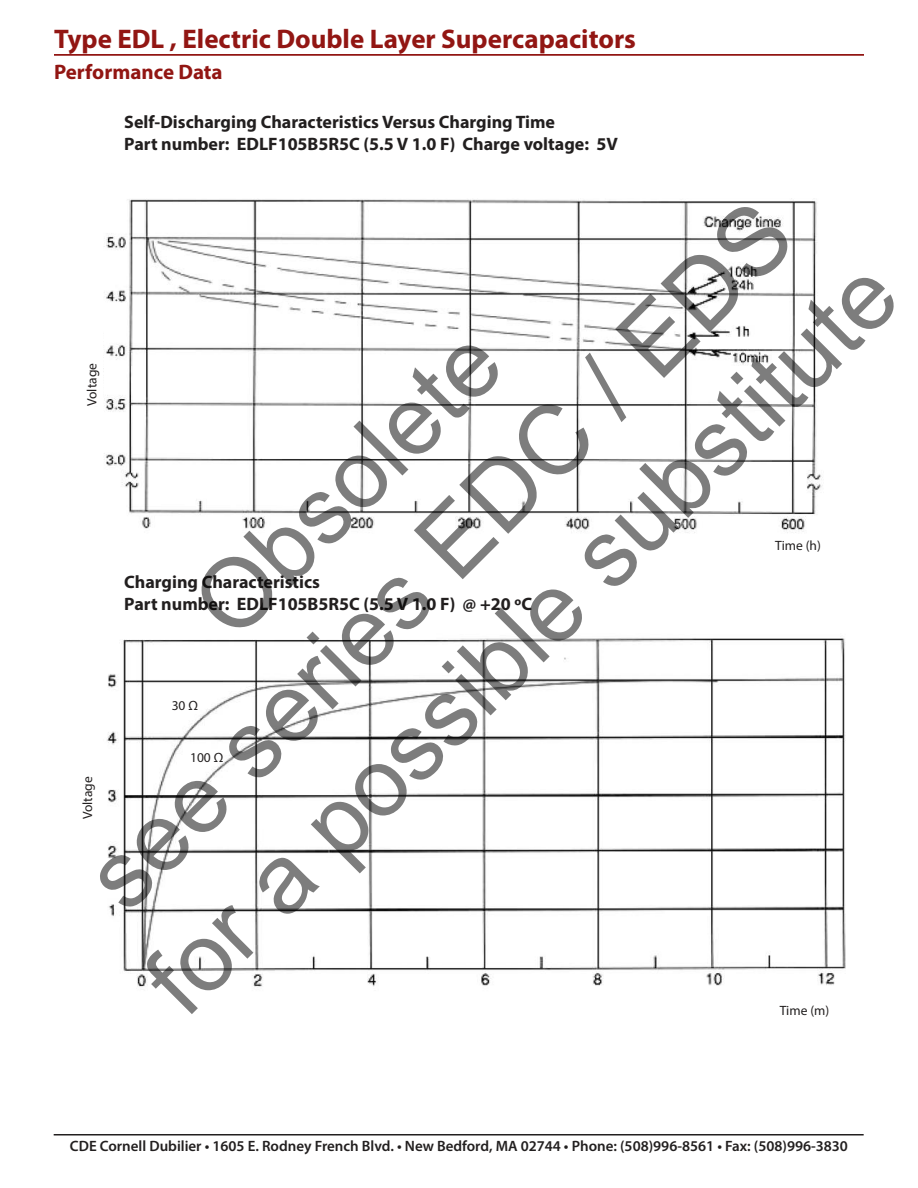
<style>
.page{position:relative;width:918px;height:1188px;background:#fff}
.page>*{position:absolute;margin:0;border:0;box-sizing:border-box;transform-origin:0 0}
.t1{font:96.75px/115.9px "Arial";color:rgb(0 0 0/.51);text-align:center}
.t2{font:700 27px "Myriad Pro";color:#921613}
.t3{font:700 21px "Myriad Pro";color:#921613}
.t4{font:700 18px/21.6px "Myriad Pro";color:#221f1f}
.t5{font:600 15px "Myriad Pro";color:#221f1f}
.t6{font:13.5px "Myriad Pro";color:#221f1f}
</style>
<div class="page">
<hr style="left:54px;top:1134px;width:810px;height:1px;background:#221f1f">
<hr style="left:54px;top:54px;width:810px;height:1px;background:#921613">
<img style="left:107px;top:638px;width:739px;height:349px">
<img style="left:103px;top:198px;width:719px;height:335px">
<h2 class="t2" style="left:54px;top:29px;width:584px">Type EDL , Electric Double Layer Supercapacitors</h2>
<p class="t3" style="left:54px;top:64px;width:170px">Performance Data</p>
<p class="t4" style="left:124px;top:113px;width:495px">Self-Discharging Characteristics Versus Charging Time<br>Part number: EDLF105B5R5C (5.5 V 1.0 F) Charge voltage: 5V</p>
<h1 class="t1" style="left:-37px;top:797px;width:1017px;rotate:-45deg">Obsolete<br>see series EDC / EDS for a possible substitute</h1>
<p class="t6" style="left:87px;top:406px;width:44px;rotate:-90deg">Voltage</p>
<p class="t6" style="left:775px;top:540px;width:47px">Time (h)</p>
<p class="t4" style="left:124px;top:573px;width:409px">Charging Characteristics<br>Part number: EDLF105B5R5C (5.5 V 1.0 F) @ +20 ºC</p>
<p class="t6" style="left:172px;top:700px;width:28px">30 Ω</p>
<p class="t6" style="left:190px;top:752px;width:35px">100 Ω</p>
<p class="t6" style="left:82px;top:819px;width:44px;rotate:-90deg">Voltage</p>
<p class="t6" style="left:780px;top:1005px;width:51px">Time (m)</p>
<p class="t5" style="left:70px;top:1140px;width:780px">CDE Cornell Dubilier • 1605 E. Rodney French Blvd. • New Bedford, MA 02744 • Phone: (508)996-8561 • Fax: (508)996-3830</p>
</div>
